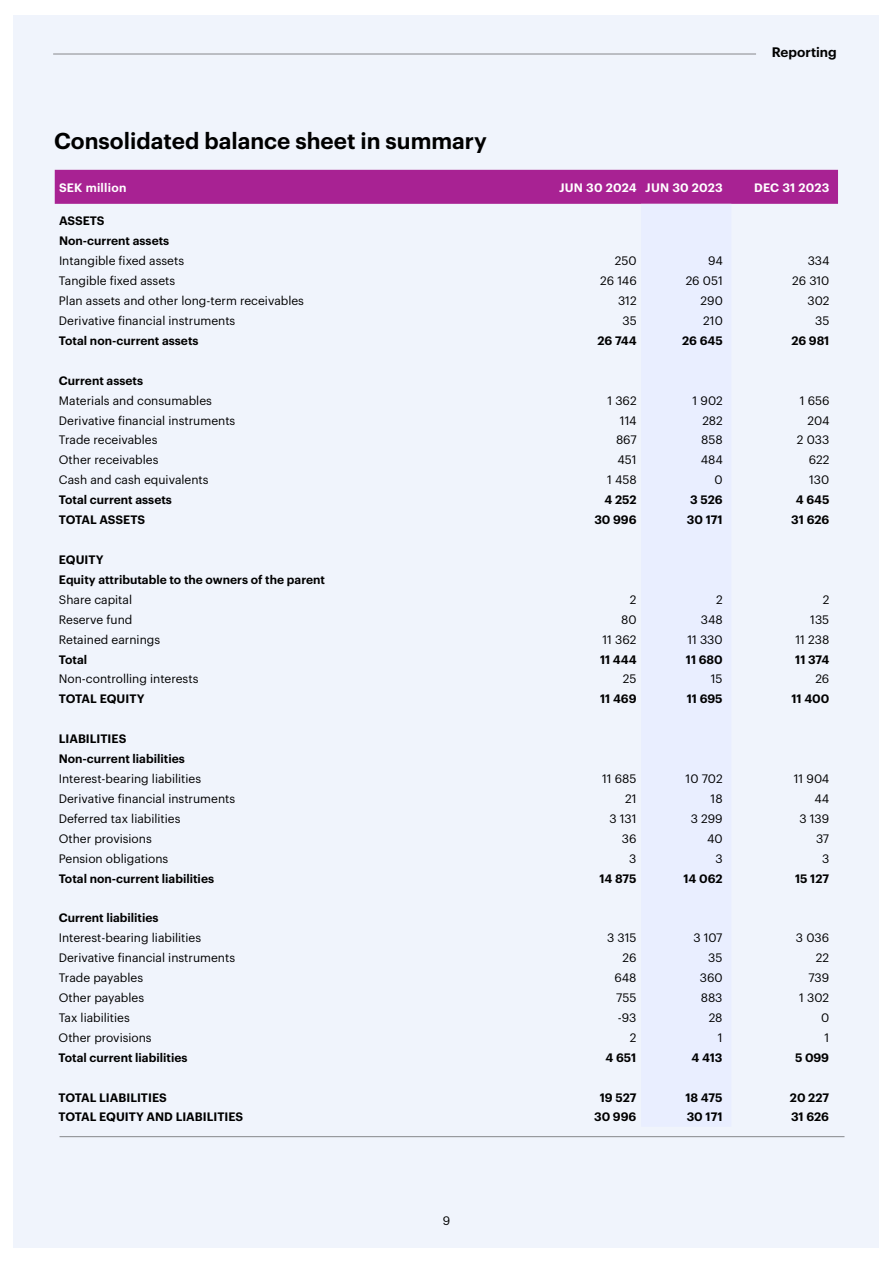
<style>
.page{position:relative;width:893px;height:1263px;background:#fff}
.page>*{position:absolute;margin:0;border:0;box-sizing:border-box;transform-origin:0 0}
.t1{font:600 22.5px "Graphik";color:#000}
.t2{font:600 13.5px "Graphik";color:#000}
.t3{font:12px "Graphik";color:#000}
.t4{font:600 12px/20px "Graphik";color:#000}
.t5{font:600 12px "Graphik";letter-spacing:.02em;color:#fff}
</style>
<div class="page">
<div style="left:14px;top:15px;width:865px;height:1233px;background:#f0f4fc"></div>
<div style="left:55px;top:170px;width:783px;height:34px;background:#a82293"></div>
<hr style="left:53px;top:54px;width:703px;height:1px;background:#87888c">
<hr style="left:60px;top:1136px;width:784px;height:1px;background:#87888c">
<p class="t2" style="left:772px;top:42px;width:67px">Reporting</p>
<h1 class="t1" style="left:54px;top:123px;width:435px">Consolidated balance sheet in summary</h1>
<p class="t5" style="left:59px;top:178px;width:69px">SEK million</p>
<p class="t5" style="left:559px;top:178px;width:165px">JUN 30 2024 JUN 30 2023</p>
<p class="t5" style="left:754px;top:178px;width:77px">DEC 31 2023</p>
<p class="t4" style="left:59px;top:210px;width:112px">ASSETS<br>Non-current assets</p>
<p class="t3" style="left:59px;top:252px;width:127px">Intangible fixed assets</p>
<p class="t3" style="left:615px;top:252px;width:23px">250</p>
<p class="t3" style="left:708px;top:252px;width:16px">94</p>
<p class="t3" style="left:808px;top:252px;width:23px">334</p>
<p class="t3" style="left:59px;top:272px;width:118px">Tangible fixed assets</p>
<p class="t3" style="left:600px;top:272px;width:38px">26 146</p>
<p class="t3" style="left:686px;top:272px;width:39px">26 051</p>
<p class="t3" style="left:792px;top:272px;width:39px">26 310</p>
<p class="t3" style="left:59px;top:292px;width:247px">Plan assets and other long-term receivables</p>
<p class="t3" style="left:618px;top:292px;width:20px">312</p>
<p class="t3" style="left:701px;top:292px;width:24px">290</p>
<p class="t3" style="left:807px;top:292px;width:24px">302</p>
<p class="t3" style="left:59px;top:312px;width:178px">Derivative financial instruments</p>
<p class="t3" style="left:622px;top:312px;width:16px">35</p>
<p class="t3" style="left:703px;top:312px;width:21px">210</p>
<p class="t3" style="left:815px;top:312px;width:16px">35</p>
<p class="t4" style="left:59px;top:329px;width:141px">Total non-current assets</p>
<p class="t4" style="left:598px;top:329px;width:41px">26 744</p>
<p class="t4" style="left:682px;top:329px;width:42px">26 645</p>
<p class="t4" style="left:791px;top:329px;width:40px">26 981</p>
<p class="t4" style="left:59px;top:369px;width:86px">Current assets</p>
<p class="t3" style="left:59px;top:391px;width:155px">Materials and consumables</p>
<p class="t3" style="left:607px;top:391px;width:31px">1 362</p>
<p class="t3" style="left:693px;top:391px;width:32px">1 902</p>
<p class="t3" style="left:800px;top:391px;width:31px">1 656</p>
<p class="t3" style="left:59px;top:411px;width:178px">Derivative financial instruments</p>
<p class="t3" style="left:620px;top:411px;width:18px">114</p>
<p class="t3" style="left:702px;top:411px;width:22px">282</p>
<p class="t3" style="left:808px;top:411px;width:23px">204</p>
<p class="t3" style="left:59px;top:431px;width:100px">Trade receivables</p>
<p class="t3" style="left:616px;top:431px;width:22px">867</p>
<p class="t3" style="left:701px;top:431px;width:23px">858</p>
<p class="t3" style="left:797px;top:431px;width:34px">2 033</p>
<p class="t3" style="left:59px;top:451px;width:101px">Other receivables</p>
<p class="t3" style="left:617px;top:451px;width:21px">451</p>
<p class="t3" style="left:701px;top:451px;width:23px">484</p>
<p class="t3" style="left:809px;top:451px;width:22px">622</p>
<p class="t3" style="left:59px;top:471px;width:151px">Cash and cash equivalents</p>
<p class="t3" style="left:607px;top:471px;width:31px">1 458</p>
<p class="t3" style="left:715px;top:471px;width:10px">0</p>
<p class="t3" style="left:809px;top:471px;width:22px">130</p>
<p class="t4" style="left:59px;top:489px;width:115px">Total current assets</p>
<p class="t4" style="left:605px;top:489px;width:34px">4 252</p>
<p class="t4" style="left:690px;top:489px;width:34px">3 526</p>
<p class="t4" style="left:796px;top:489px;width:35px">4 645</p>
<p class="t4" style="left:59px;top:509px;width:88px">TOTAL ASSETS</p>
<p class="t4" style="left:594px;top:509px;width:44px">30 996</p>
<p class="t4" style="left:687px;top:509px;width:37px">30 171</p>
<p class="t4" style="left:791px;top:509px;width:40px">31 626</p>
<p class="t4" style="left:59px;top:549px;width:268px">EQUITY<br>Equity attributable to the owners of the parent</p>
<p class="t3" style="left:59px;top:590px;width:75px">Share capital</p>
<p class="t3" style="left:630px;top:590px;width:8px">2</p>
<p class="t3" style="left:716px;top:590px;width:8px">2</p>
<p class="t3" style="left:823px;top:590px;width:8px">2</p>
<p class="t3" style="left:59px;top:610px;width:75px">Reserve fund</p>
<p class="t3" style="left:621px;top:610px;width:17px">80</p>
<p class="t3" style="left:701px;top:610px;width:23px">348</p>
<p class="t3" style="left:810px;top:610px;width:21px">135</p>
<p class="t3" style="left:59px;top:630px;width:103px">Retained earnings</p>
<p class="t3" style="left:602px;top:630px;width:36px">11 362</p>
<p class="t3" style="left:687px;top:630px;width:37px">11 330</p>
<p class="t3" style="left:795px;top:630px;width:35px">11 238</p>
<p class="t4" style="left:59px;top:648px;width:30px">Total</p>
<p class="t4" style="left:600px;top:648px;width:38px">11 444</p>
<p class="t4" style="left:686px;top:648px;width:38px">11 680</p>
<p class="t4" style="left:795px;top:648px;width:36px">11 374</p>
<p class="t3" style="left:59px;top:670px;width:141px">Non-controlling interests</p>
<p class="t3" style="left:623px;top:670px;width:15px">25</p>
<p class="t3" style="left:711px;top:670px;width:13px">15</p>
<p class="t3" style="left:815px;top:670px;width:15px">26</p>
<p class="t4" style="left:59px;top:688px;width:87px">TOTAL EQUITY</p>
<p class="t4" style="left:600px;top:688px;width:38px">11 469</p>
<p class="t4" style="left:687px;top:688px;width:37px">11 695</p>
<p class="t4" style="left:791px;top:688px;width:39px">11 400</p>
<p class="t4" style="left:59px;top:728px;width:128px">LIABILITIES<br>Non-current liabilities</p>
<p class="t3" style="left:59px;top:770px;width:144px">Interest-bearing liabilities</p>
<p class="t3" style="left:602px;top:770px;width:36px">11 685</p>
<p class="t3" style="left:686px;top:770px;width:39px">10 702</p>
<p class="t3" style="left:794px;top:770px;width:37px">11 904</p>
<p class="t3" style="left:59px;top:789px;width:178px">Derivative financial instruments</p>
<p class="t3" style="left:625px;top:789px;width:13px">21</p>
<p class="t3" style="left:711px;top:789px;width:14px">18</p>
<p class="t3" style="left:814px;top:789px;width:16px">44</p>
<p class="t3" style="left:59px;top:809px;width:123px">Deferred tax liabilities</p>
<p class="t3" style="left:609px;top:809px;width:29px">3 131</p>
<p class="t3" style="left:691px;top:809px;width:33px">3 299</p>
<p class="t3" style="left:799px;top:809px;width:31px">3 139</p>
<p class="t3" style="left:59px;top:829px;width:95px">Other provisions</p>
<p class="t3" style="left:622px;top:829px;width:16px">36</p>
<p class="t3" style="left:707px;top:829px;width:17px">40</p>
<p class="t3" style="left:816px;top:829px;width:15px">37</p>
<p class="t3" style="left:59px;top:849px;width:111px">Pension obligations</p>
<p class="t3" style="left:629px;top:849px;width:9px">3</p>
<p class="t3" style="left:715px;top:849px;width:9px">3</p>
<p class="t3" style="left:822px;top:849px;width:9px">3</p>
<p class="t4" style="left:59px;top:867px;width:157px">Total non-current liabilities</p>
<p class="t4" style="left:599px;top:867px;width:38px">14 875</p>
<p class="t4" style="left:683px;top:867px;width:41px">14 062</p>
<p class="t4" style="left:795px;top:867px;width:36px">15 127</p>
<p class="t4" style="left:59px;top:907px;width:101px">Current liabilities</p>
<p class="t3" style="left:59px;top:929px;width:144px">Interest-bearing liabilities</p>
<p class="t3" style="left:607px;top:929px;width:31px">3 315</p>
<p class="t3" style="left:693px;top:929px;width:31px">3 107</p>
<p class="t3" style="left:796px;top:929px;width:35px">3 036</p>
<p class="t3" style="left:59px;top:949px;width:178px">Derivative financial instruments</p>
<p class="t3" style="left:622px;top:949px;width:15px">26</p>
<p class="t3" style="left:708px;top:949px;width:16px">35</p>
<p class="t3" style="left:816px;top:949px;width:15px">22</p>
<p class="t3" style="left:59px;top:969px;width:86px">Trade payables</p>
<p class="t3" style="left:614px;top:969px;width:23px">648</p>
<p class="t3" style="left:700px;top:969px;width:24px">360</p>
<p class="t3" style="left:808px;top:969px;width:22px">739</p>
<p class="t3" style="left:59px;top:989px;width:87px">Other payables</p>
<p class="t3" style="left:616px;top:989px;width:22px">755</p>
<p class="t3" style="left:701px;top:989px;width:23px">883</p>
<p class="t3" style="left:799px;top:989px;width:32px">1 302</p>
<p class="t3" style="left:59px;top:1008px;width:73px">Tax liabilities</p>
<p class="t3" style="left:618px;top:1008px;width:20px">-93</p>
<p class="t3" style="left:709px;top:1008px;width:15px">28</p>
<p class="t3" style="left:821px;top:1008px;width:10px">0</p>
<p class="t3" style="left:59px;top:1028px;width:95px">Other provisions</p>
<p class="t3" style="left:630px;top:1028px;width:8px">2</p>
<p class="t3" style="left:718px;top:1028px;width:6px">1</p>
<p class="t3" style="left:824px;top:1028px;width:6px">1</p>
<p class="t4" style="left:59px;top:1046px;width:130px">Total current liabilities</p>
<p class="t4" style="left:606px;top:1046px;width:32px">4 651</p>
<p class="t4" style="left:691px;top:1046px;width:33px">4 413</p>
<p class="t4" style="left:795px;top:1046px;width:36px">5 099</p>
<p class="t4" style="left:59px;top:1086px;width:110px">TOTAL LIABILITIES</p>
<p class="t4" style="left:600px;top:1086px;width:38px">19 527</p>
<p class="t4" style="left:685px;top:1086px;width:39px">18 475</p>
<p class="t4" style="left:790px;top:1086px;width:41px">20 227</p>
<p class="t4" style="left:59px;top:1106px;width:186px">TOTAL EQUITY AND LIABILITIES</p>
<p class="t4" style="left:594px;top:1106px;width:44px">30 996</p>
<p class="t4" style="left:687px;top:1106px;width:37px">30 171</p>
<p class="t4" style="left:791px;top:1106px;width:40px">31 626</p>
<p class="t3" style="left:443px;top:1212px;width:9px">9</p>
</div>
